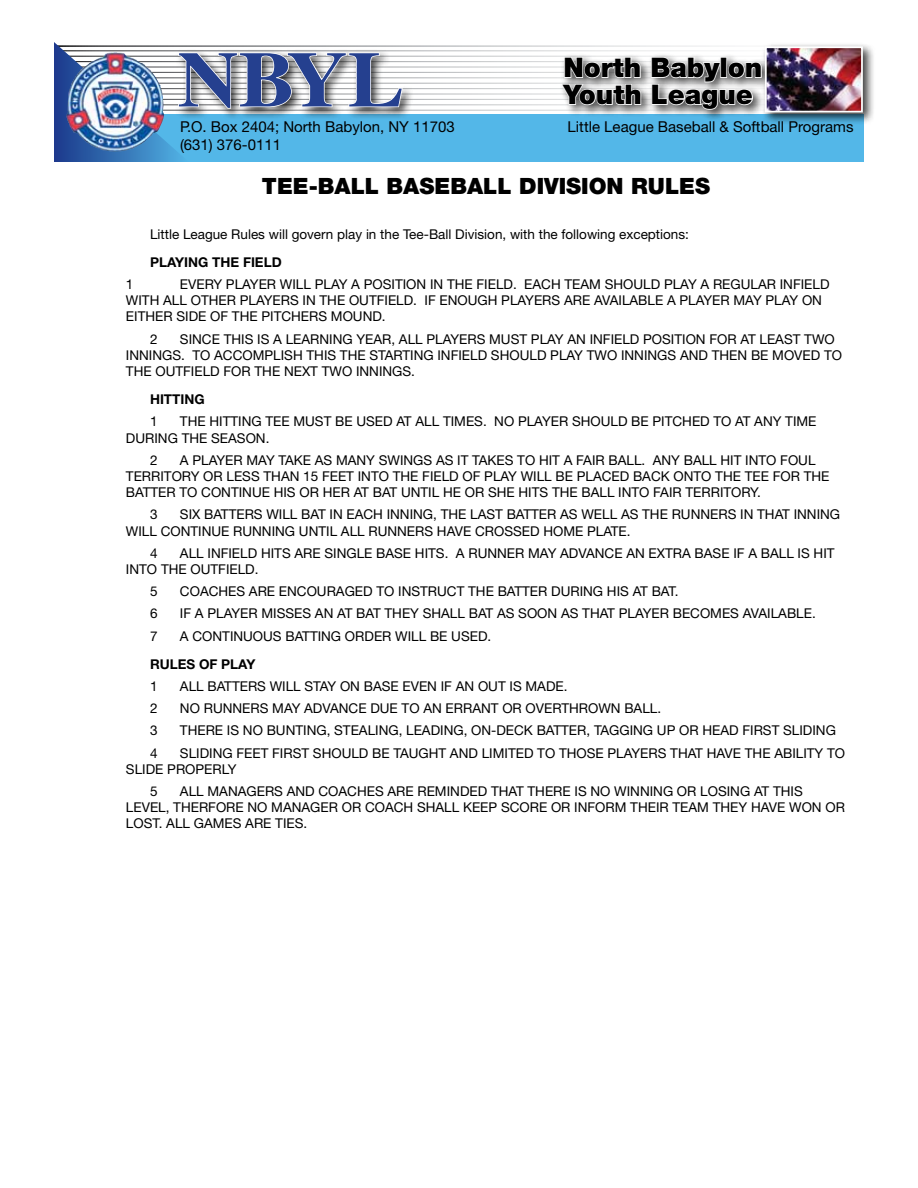
<style>
.page{position:relative;width:918px;height:1188px;background:#fff}
.page>*{position:absolute;margin:0;border:0;box-sizing:border-box;transform-origin:0 0}
.t1{font:700 78.75px "Times";color:#25408f;scale:1.08 1}
.t2{font:900 27px/27px "Helvetica Neue";color:#000}
.t3{font:900 22.5px "Helvetica Neue";color:#000}
.t4{font:15px "Helvetica Neue";color:#000}
.t5{font:13.5px/16.2px "Helvetica Neue";color:#000}
.t6{font:700 13.5px "Helvetica Neue";color:#000}
</style>
<div class="page">
<div style="left:54px;top:115px;width:810px;height:47px;background:#53b7e8"></div>
<div style="left:175px;top:48px;width:239px;height:73px;background:#000;opacity:.75"></div>
<img style="left:54px;top:42px;width:350px;height:120px">
<div style="left:559px;top:53px;width:215px;height:69px;background:#000;opacity:.75"></div>
<svg style="left:560px;top:56px;width:82px;height:50px"></svg>
<svg style="left:650px;top:56px;width:111px;height:55px"></svg>
<div style="left:761px;top:43px;width:115px;height:82px;background:#000;opacity:.75"></div>
<img style="left:768px;top:49px;width:92px;height:61px">
<div style="left:765px;top:46px;width:98px;height:67px;border:2px solid #fff"></div>
<h1 class="t1" style="left:178px;top:4px;width:211px">NBYL</h1>
<p class="t4" style="left:180px;top:117px;width:276px">P.O. Box 2404; North Babylon, NY 11703</p>
<p class="t4" style="left:568px;top:117px;width:287px">Little League Baseball &amp; Softball Programs</p>
<p class="t4" style="left:180px;top:135px;width:103px">(631) 376-0111</p>
<h2 class="t2" style="left:563px;top:54px;width:201px">North Babylon<br>Youth League</h2>
<h3 class="t3" style="left:262px;top:173px;width:450px">TEE-BALL BASEBALL DIVISION RULES</h3>
<p class="t5" style="left:150px;top:226px;width:541px">Little League Rules will govern play in the Tee-Ball Division, with the following exceptions:</p>
<p class="t6" style="left:150px;top:254px;width:133px">PLAYING THE FIELD</p>
<p class="t5" style="left:126px;top:276px;width:705px;text-indent:54px">EVERY PLAYER WILL PLAY A POSITION IN THE FIELD. EACH TEAM SHOULD PLAY A REGULAR INFIELD<br>WITH ALL OTHER PLAYERS IN THE OUTFIELD. IF ENOUGH PLAYERS ARE AVAILABLE A PLAYER MAY PLAY ON<br>EITHER SIDE OF THE PITCHERS MOUND.</p>
<p class="t5" style="left:150px;top:331px;width:9px">2</p>
<p class="t5" style="left:126px;top:276px;width:9px">1</p>
<p class="t5" style="left:126px;top:331px;width:718px;text-indent:54px">SINCE THIS IS A LEARNING YEAR, ALL PLAYERS MUST PLAY AN INFIELD POSITION FOR AT LEAST TWO<br>INNINGS. TO ACCOMPLISH THIS THE STARTING INFIELD SHOULD PLAY TWO INNINGS AND THEN BE MOVED TO<br>THE OUTFIELD FOR THE NEXT TWO INNINGS.</p>
<p class="t6" style="left:150px;top:391px;width:56px">HITTING</p>
<p class="t5" style="left:150px;top:413px;width:9px">1</p>
<p class="t5" style="left:126px;top:413px;width:692px;text-indent:54px">THE HITTING TEE MUST BE USED AT ALL TIMES. NO PLAYER SHOULD BE PITCHED TO AT ANY TIME<br>DURING THE SEASON.</p>
<p class="t5" style="left:150px;top:452px;width:9px">2</p>
<p class="t5" style="left:126px;top:452px;width:705px;text-indent:54px">A PLAYER MAY TAKE AS MANY SWINGS AS IT TAKES TO HIT A FAIR BALL. ANY BALL HIT INTO FOUL<br>TERRITORY OR LESS THAN 15 FEET INTO THE FIELD OF PLAY WILL BE PLACED BACK ONTO THE TEE FOR THE<br>BATTER TO CONTINUE HIS OR HER AT BAT UNTIL HE OR SHE HITS THE BALL INTO FAIR TERRITORY.</p>
<p class="t5" style="left:150px;top:506px;width:9px">3</p>
<p class="t5" style="left:126px;top:506px;width:716px;text-indent:54px">SIX BATTERS WILL BAT IN EACH INNING, THE LAST BATTER AS WELL AS THE RUNNERS IN THAT INNING<br>WILL CONTINUE RUNNING UNTIL ALL RUNNERS HAVE CROSSED HOME PLATE.</p>
<p class="t5" style="left:150px;top:545px;width:9px">4</p>
<p class="t5" style="left:126px;top:545px;width:710px;text-indent:54px">ALL INFIELD HITS ARE SINGLE BASE HITS. A RUNNER MAY ADVANCE AN EXTRA BASE IF A BALL IS HIT<br>INTO THE OUTFIELD.</p>
<p class="t5" style="left:150px;top:583px;width:9px">5</p>
<p class="t5" style="left:180px;top:583px;width:500px">COACHES ARE ENCOURAGED TO INSTRUCT THE BATTER DURING HIS AT BAT.</p>
<p class="t5" style="left:150px;top:605px;width:9px">6</p>
<p class="t5" style="left:180px;top:605px;width:637px">IF A PLAYER MISSES AN AT BAT THEY SHALL BAT AS SOON AS THAT PLAYER BECOMES AVAILABLE.</p>
<p class="t5" style="left:150px;top:628px;width:9px">7</p>
<p class="t5" style="left:180px;top:628px;width:313px">A CONTINUOUS BATTING ORDER WILL BE USED.</p>
<p class="t6" style="left:150px;top:656px;width:107px">RULES OF PLAY</p>
<p class="t5" style="left:150px;top:678px;width:9px">1</p>
<p class="t5" style="left:180px;top:678px;width:389px">ALL BATTERS WILL STAY ON BASE EVEN IF AN OUT IS MADE.</p>
<p class="t5" style="left:150px;top:700px;width:9px">2</p>
<p class="t5" style="left:180px;top:700px;width:483px">NO RUNNERS MAY ADVANCE DUE TO AN ERRANT OR OVERTHROWN BALL.</p>
<p class="t5" style="left:150px;top:722px;width:9px">3</p>
<p class="t5" style="left:180px;top:722px;width:657px">THERE IS NO BUNTING, STEALING, LEADING, ON-DECK BATTER, TAGGING UP OR HEAD FIRST SLIDING</p>
<p class="t5" style="left:150px;top:745px;width:9px">4</p>
<p class="t5" style="left:126px;top:745px;width:721px;text-indent:54px">SLIDING FEET FIRST SHOULD BE TAUGHT AND LIMITED TO THOSE PLAYERS THAT HAVE THE ABILITY TO<br>SLIDE PROPERLY</p>
<p class="t5" style="left:150px;top:783px;width:9px">5</p>
<p class="t5" style="left:126px;top:783px;width:720px;text-indent:54px">ALL MANAGERS AND COACHES ARE REMINDED THAT THERE IS NO WINNING OR LOSING AT THIS<br>LEVEL, THERFORE NO MANAGER OR COACH SHALL KEEP SCORE OR INFORM THEIR TEAM THEY HAVE WON OR<br>LOST. ALL GAMES ARE TIES.</p>
</div>
